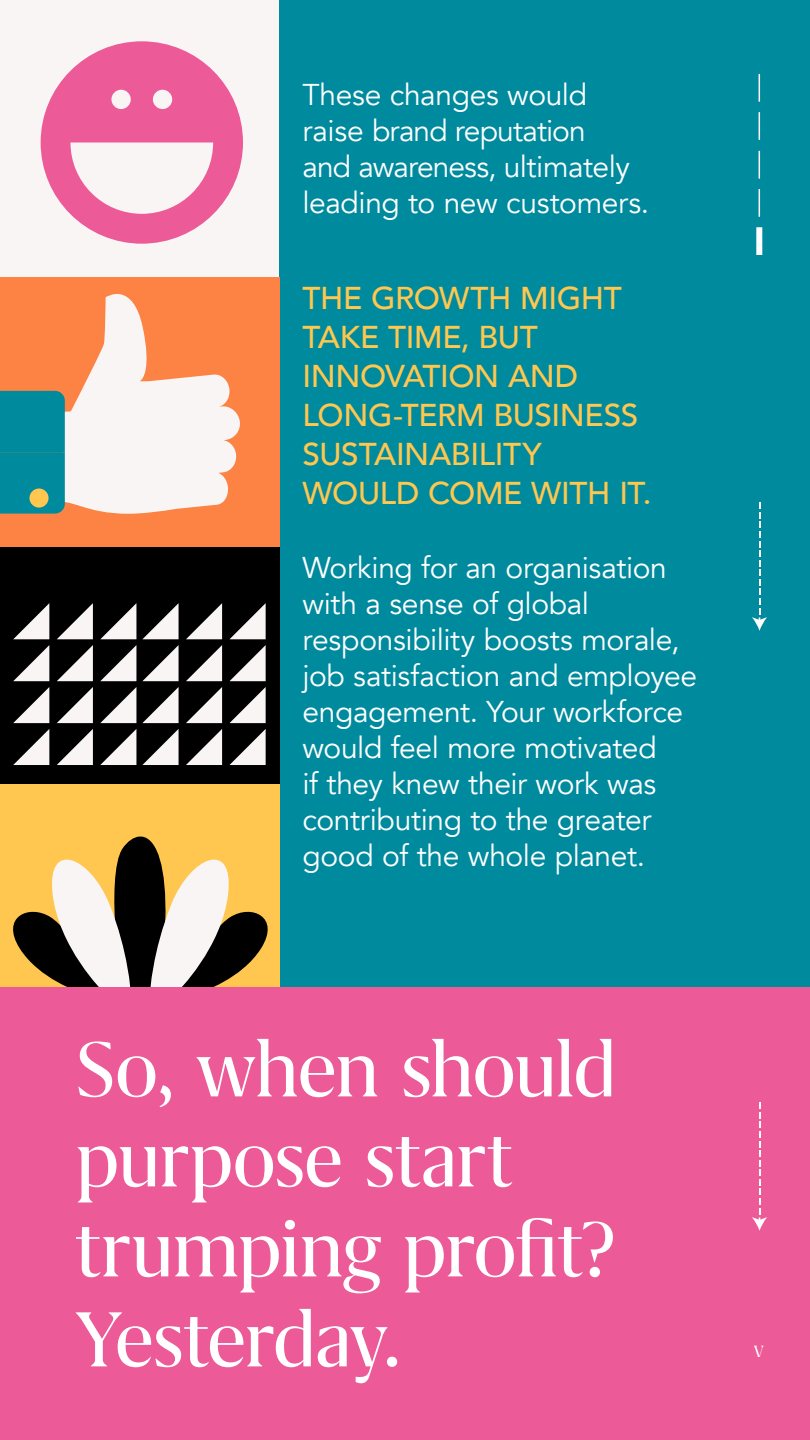
<style>
.page{position:relative;width:810px;height:1440px;background:#fff}
.page>*{position:absolute;margin:0;border:0;box-sizing:border-box;transform-origin:0 0}
.t1{font:90px/90px "Grifo M";letter-spacing:-.025em;color:#fff}
.t2{font:500 31.5px/39px "Avenir";letter-spacing:-.015em;color:#ffc74f}
.t3{font:30px/36px "Avenir";letter-spacing:-.015em;color:#fff}
.t4{font:18.75px "Grifo M";color:#fff}
</style>
<div class="page">
<div style="left:0;top:0;width:810px;height:850px;background:#faf5f5"></div>
<div style="left:0;top:986px;width:810px;height:454px;background:#ec5b97"></div>
<div style="left:280px;top:0;width:530px;height:986px;background:#008a9d"></div>
<svg style="left:752px;top:502px;width:15px;height:129px"></svg>
<svg style="left:752px;top:1102px;width:15px;height:129px"></svg>
<div style="left:0;top:750px;width:280px;height:236px;background:#ffc74f"></div>
<svg style="left:13px;top:836px;width:255px;height:150px"></svg>
<div style="left:0;top:548px;width:280px;height:236px;background:#000"></div>
<div style="left:0;top:278px;width:280px;height:270px;background:#fc8343"></div>
<svg style="left:0;top:294px;width:240px;height:220px"></svg>
<div style="left:29px;top:489px;width:20px;height:19px;background:#ffc74f;border-radius:50%"></div>
<div style="left:41px;top:41px;width:202px;height:203px;background:#ec5b97;border-radius:50%"></div>
<svg style="left:70px;top:143px;width:143px;height:71px"></svg>
<div style="left:111px;top:90px;width:20px;height:19px;background:#faf5f5;border-radius:50%"></div>
<div style="left:153px;top:90px;width:19px;height:19px;background:#faf5f5;border-radius:50%"></div>
<svg style="left:229px;top:729px;width:37px;height:36px"></svg>
<svg style="left:229px;top:687px;width:37px;height:36px"></svg>
<svg style="left:230px;top:645px;width:36px;height:36px"></svg>
<svg style="left:230px;top:603px;width:36px;height:36px"></svg>
<svg style="left:186px;top:729px;width:36px;height:36px"></svg>
<svg style="left:186px;top:687px;width:36px;height:36px"></svg>
<svg style="left:186px;top:645px;width:36px;height:36px"></svg>
<svg style="left:186px;top:603px;width:36px;height:36px"></svg>
<svg style="left:142px;top:729px;width:37px;height:36px"></svg>
<svg style="left:142px;top:687px;width:37px;height:36px"></svg>
<svg style="left:142px;top:645px;width:37px;height:36px"></svg>
<svg style="left:143px;top:603px;width:36px;height:36px"></svg>
<svg style="left:100px;top:729px;width:36px;height:36px"></svg>
<svg style="left:100px;top:687px;width:36px;height:36px"></svg>
<svg style="left:100px;top:645px;width:36px;height:36px"></svg>
<svg style="left:100px;top:603px;width:36px;height:36px"></svg>
<svg style="left:57px;top:729px;width:36px;height:36px"></svg>
<svg style="left:57px;top:687px;width:36px;height:36px"></svg>
<svg style="left:57px;top:645px;width:36px;height:36px"></svg>
<svg style="left:57px;top:603px;width:36px;height:36px"></svg>
<svg style="left:13px;top:729px;width:36px;height:36px"></svg>
<svg style="left:13px;top:687px;width:36px;height:36px"></svg>
<svg style="left:13px;top:645px;width:36px;height:36px"></svg>
<svg style="left:13px;top:603px;width:36px;height:36px"></svg>
<svg style="left:759px;top:74px;width:1px;height:28px"></svg>
<svg style="left:759px;top:151px;width:1px;height:28px"></svg>
<svg style="left:759px;top:112px;width:1px;height:28px"></svg>
<svg style="left:759px;top:189px;width:1px;height:28px"></svg>
<div style="left:756px;top:227px;width:6px;height:28px;background:#fff"></div>
<p class="t3" style="left:302px;top:77px;width:348px">These changes would raise brand reputation<br>and awareness, ultimately leading to new customers.</p>
<p class="t2" style="left:302px;top:277px;width:351px">THE GROWTH MIGHT<br>TAKE TIME, BUT<br>INNOVATION AND<br>LONG-TERM BUSINESS<br>SUSTAINABILITY<br>WOULD COME WITH IT.</p>
<p class="t3" style="left:302px;top:550px;width:396px">Working for an organisation with a sense of global responsibility boosts morale, job satisfaction and employee engagement. Your workforce would feel more motivated<br>if they knew their work was contributing to the greater good of the whole planet.</p>
<h1 class="t1" style="left:75px;top:1023px;width:544px">So, when should purpose start trumping profit?<br>Yesterday.</h1>
<p class="t4" style="left:754px;top:1342px;width:12px">V</p>
</div>
